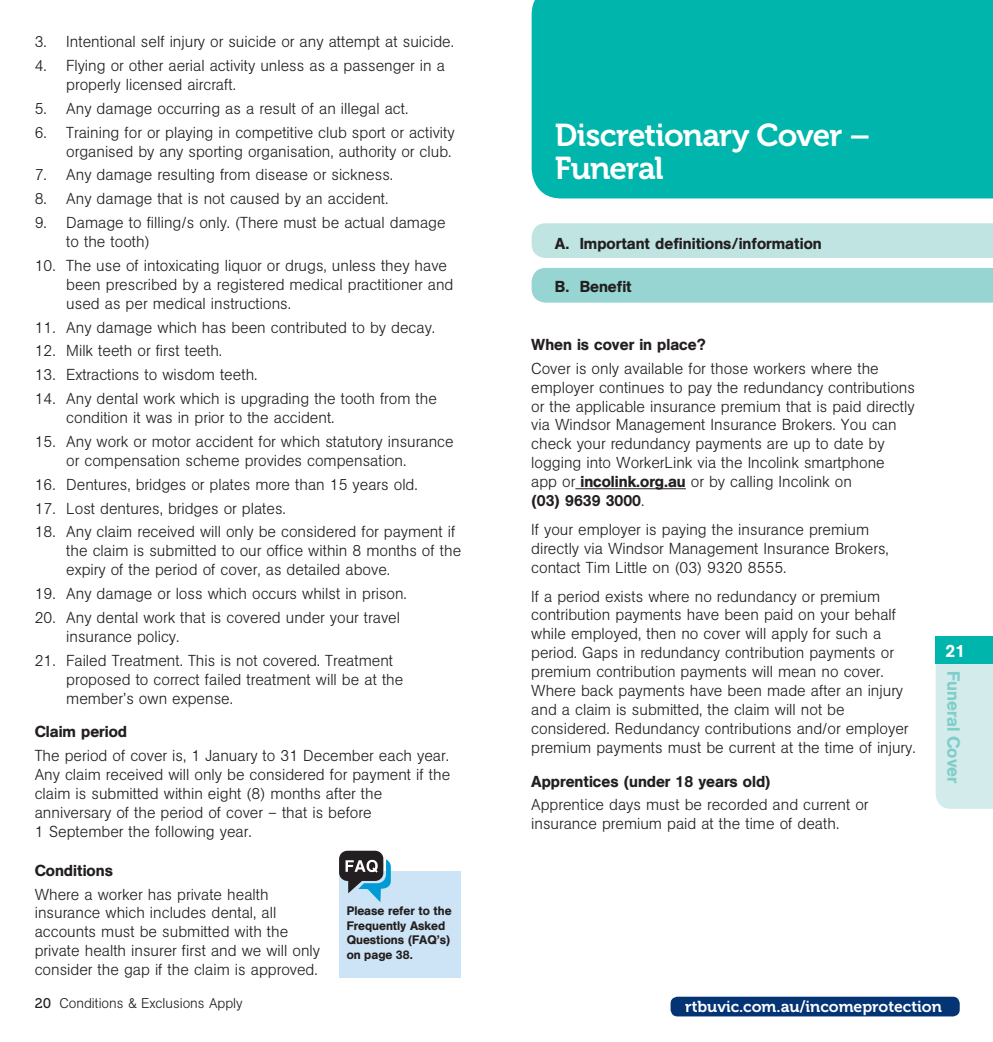
<style>
.page{position:relative;width:993px;height:1042px;background:#fff}
.page>*{position:absolute;margin:0;border:0;box-sizing:border-box;transform-origin:0 0}
.Section_Heads{font:31.5px/33.2px "Museo 700";letter-spacing:-.025em;color:#fff}
.t1{font:500 17.5px "AG Book BQ";color:#80ceca}
.Body_Copy{font:500 17.5px "AG Book BQ";color:#fff}
.Body_Copy-2{font:300 15.75px/18.9px "AG Book BQ";color:#231f20}
.Subs_-_Black{font:500 15.75px "AG Book BQ";color:#231f20}
.Body_Copy-3{font:500 15.75px "AG Book BQ";color:#231f20}
.t2{font:15.75px "Museo 700";color:#fff}
.t3{font:300 14px "AG Book BQ";color:#231f20}
.t4{font:500 12.25px/14.7px "AG Book BQ";color:#231f20}
.s1{font-weight:500}
.s2{font-family:"Museo 500";font-weight:400}
</style>
<div class="page">
<div style="left:339px;top:870px;width:121px;height:107px;background:#cce4f5"></div>
<svg style="left:339px;top:850px;width:52px;height:52px"></svg>
<div style="left:531px;top:0;width:461px;height:198px;background:#00b5ac"></div>
<div style="left:531px;top:223px;width:461px;height:35px;background:#bfe4e1"></div>
<div style="left:531px;top:268px;width:461px;height:35px;background:#96d5d2"></div>
<hr style="left:575px;top:488px;width:110px;height:1px;background:#231f20">
<div style="left:670px;top:996px;width:289px;height:20px;background:#053474;border-radius:7px"></div>
<div style="left:935px;top:664px;width:57px;height:145px;background:#d3eceb"></div>
<div style="left:935px;top:636px;width:57px;height:28px;background:#00b5ac"></div>
<p class="Body_Copy-2" style="left:35px;top:32px;width:420px">3. Intentional self injury or suicide or any attempt at suicide.</p>
<p class="Body_Copy-2" style="left:66px;top:56px;width:380px;text-indent:-31px">4. Flying or other aerial activity unless as a passenger in a properly licensed aircraft.</p>
<p class="Body_Copy-2" style="left:35px;top:99px;width:375px">5. Any damage occurring as a result of an illegal act.</p>
<p class="Body_Copy-2" style="left:35px;top:123px;width:421px;text-align:right">6. Training for or playing in competitive club sport or activity organised by any sporting organisation, authority or club.</p>
<p class="Body_Copy-2" style="left:35px;top:166px;width:360px">7. Any damage resulting from disease or sickness.</p>
<p class="Body_Copy-2" style="left:35px;top:189px;width:355px">8. Any damage that is not caused by an accident.</p>
<p class="Body_Copy-2" style="left:66px;top:213px;width:381px;text-indent:-31px">9. Damage to filling/s only. (There must be actual damage to the tooth)</p>
<p class="Body_Copy-2" style="left:66px;top:256px;width:388px;text-indent:-31px">10. The use of intoxicating liquor or drugs, unless they have been prescribed by a registered medical practitioner and used as per medical instructions.</p>
<p class="Body_Copy-2" style="left:35px;top:318px;width:402px">11. Any damage which has been contributed to by decay.</p>
<p class="Body_Copy-2" style="left:35px;top:342px;width:189px">12. Milk teeth or first teeth.</p>
<p class="Body_Copy-2" style="left:35px;top:365px;width:224px">13. Extractions to wisdom teeth.</p>
<p class="Body_Copy-2" style="left:66px;top:389px;width:372px;text-indent:-31px">14. Any dental work which is upgrading the tooth from the condition it was in prior to the accident.</p>
<p class="Body_Copy-2" style="left:66px;top:432px;width:389px;text-indent:-31px">15. Any work or motor accident for which statutory insurance or compensation scheme provides compensation.</p>
<p class="Body_Copy-2" style="left:35px;top:475px;width:384px">16. Dentures, bridges or plates more than 15 years old.</p>
<p class="Body_Copy-2" style="left:35px;top:499px;width:252px">17. Lost dentures, bridges or plates.</p>
<p class="Body_Copy-2" style="left:66px;top:523px;width:396px;text-indent:-31px">18. Any claim received will only be considered for payment if the claim is submitted to our office within 8 months of the expiry of the period of cover, as detailed above.</p>
<p class="Body_Copy-2" style="left:35px;top:584px;width:373px">19. Any damage or loss which occurs whilst in prison.</p>
<p class="Body_Copy-2" style="left:66px;top:608px;width:335px;text-indent:-31px">20. Any dental work that is covered under your travel insurance policy.</p>
<p class="Body_Copy-2" style="left:66px;top:651px;width:338px;text-indent:-31px">21. Failed Treatment. This is not covered. Treatment proposed to correct failed treatment will be at the member’s own expense.</p>
<p class="Subs_-_Black" style="left:35px;top:722px;width:94px">Claim period</p>
<p class="Body_Copy-2" style="left:35px;top:746px;width:417px">The period of cover is, 1 January to 31 December each year.<br>Any claim received will only be considered for payment if the claim is submitted within eight (8) months after the anniversary of the period of cover – that is before<br>1 September the following year.</p>
<p class="Subs_-_Black" style="left:35px;top:860px;width:80px">Conditions</p>
<p class="Body_Copy-2" style="left:35px;top:884px;width:287px">Where a worker has private health insurance which includes dental, all accounts must be submitted with the private health insurer first and we will only consider the gap if the claim is approved.</p>
<p class="t4" style="left:346px;top:903px;width:106px">Please refer to the<br>Frequently Asked<br>Questions (FAQ’s) on page 38.</p>
<p class="Section_Heads" style="left:554px;top:119px;width:317px">Discretionary Cover –<br>Funeral</p>
<p class="Body_Copy-3" style="left:554px;top:233px;width:268px">A. Important definitions/information</p>
<p class="Body_Copy-3" style="left:554px;top:277px;width:78px">B. Benefit</p>
<p class="Subs_-_Black" style="left:531px;top:335px;width:176px">When is cover in place?</p>
<p class="Body_Copy-2" style="left:531px;top:359px;width:385px">Cover is only available for those workers where the employer continues to pay the redundancy contributions or the applicable insurance premium that is paid directly via Windsor Management Insurance Brokers. You can check your redundancy payments are up to date by logging into WorkerLink via the Incolink smartphone<br>app or <span class="s1">incolink.org.au</span> or by calling Incolink on<br><span class="s1">(03) 9639 3000</span>.</p>
<p class="Body_Copy-2" style="left:531px;top:520px;width:359px">If your employer is paying the insurance premium directly via Windsor Management Insurance Brokers, contact Tim Little on (03) 9320 8555.</p>
<p class="Body_Copy-2" style="left:531px;top:587px;width:386px">If a period exists where no redundancy or premium contribution payments have been paid on your behalf while employed, then no cover will apply for such a period. Gaps in redundancy contribution payments or premium contribution payments will mean no cover.<br>Where back payments have been made after an injury and a claim is submitted, the claim will not be considered. Redundancy contributions and/or employer premium payments must be current at the time of injury.</p>
<p class="Subs_-_Black" style="left:531px;top:771px;width:241px">Apprentices (under 18 years old)</p>
<p class="Body_Copy-2" style="left:531px;top:795px;width:338px">Apprentice days must be recorded and current or insurance premium paid at the time of death.</p>
<p class="Body_Copy" style="left:945px;top:640px;width:21px">21</p>
<p class="t1" style="left:963px;top:671px;width:114px;rotate:90deg">Funeral Cover</p>
<p class="t3" style="left:35px;top:995px;width:209px"><span class="s2">20</span> Conditions &amp; Exclusions Apply</p>
<p class="t2" style="left:685px;top:997px;width:258px">rtbuvic.com.au/incomeprotection</p>
</div>
